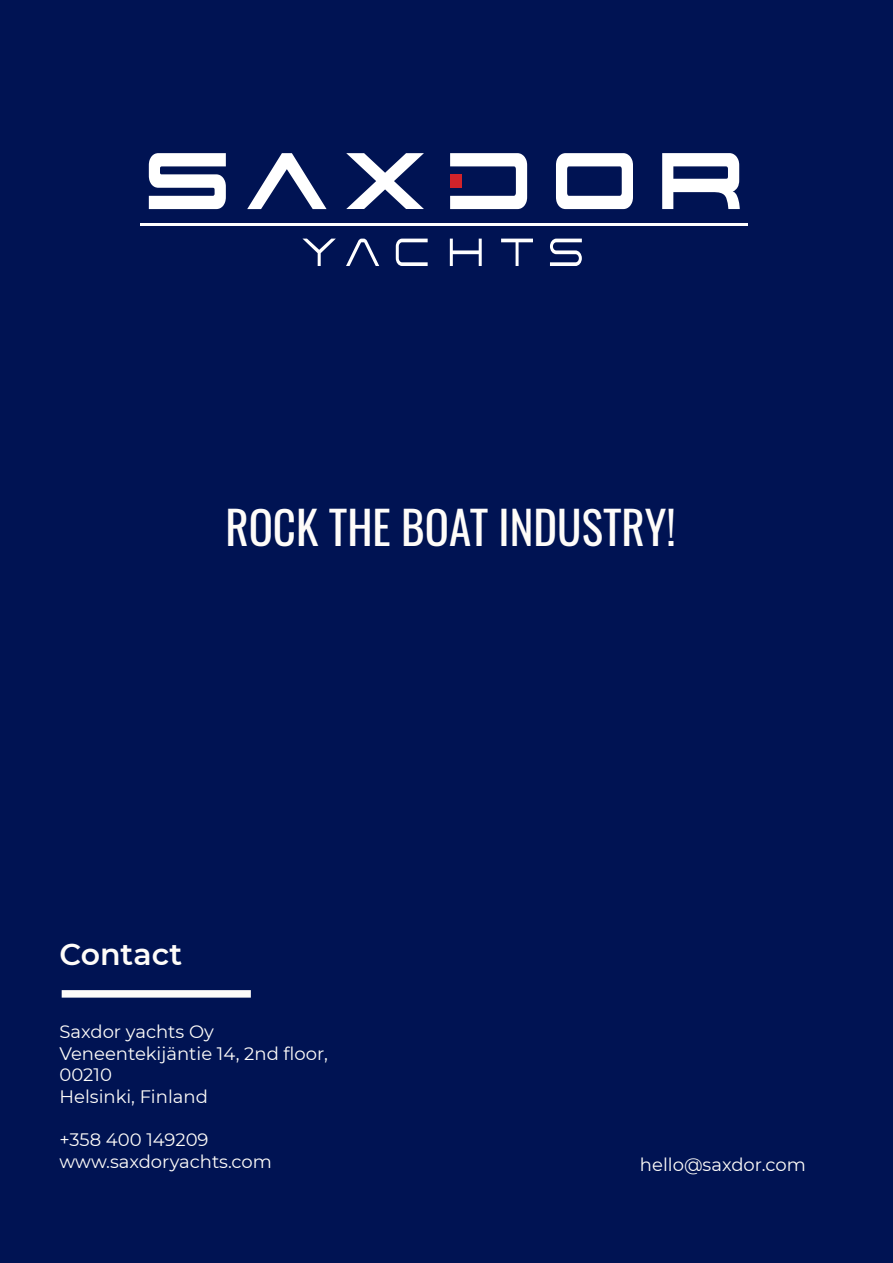
<style>
.page{position:relative;width:893px;height:1263px;background:#001353}
.page>*{position:absolute;margin:0;border:0;box-sizing:border-box;transform-origin:0 0}
.t1{font:45px "Oswald";color:#fefcf9}
.t2{font:600 30px "Montserrat";color:#fefcf9}
.t3{font:18px/21.6px "Montserrat";color:#fefcf9}
</style>
<div class="page">
<hr style="left:141px;top:223px;width:607px;height:2px;background:#fff">
<svg style="left:303px;top:239px;width:33px;height:27px"></svg>
<svg style="left:346px;top:239px;width:33px;height:27px"></svg>
<svg style="left:550px;top:239px;width:32px;height:27px"></svg>
<svg style="left:450px;top:239px;width:32px;height:27px"></svg>
<svg style="left:396px;top:239px;width:32px;height:27px"></svg>
<svg style="left:501px;top:239px;width:32px;height:27px"></svg>
<svg style="left:450px;top:153px;width:77px;height:56px"></svg>
<svg style="left:556px;top:153px;width:77px;height:56px"></svg>
<svg style="left:149px;top:153px;width:77px;height:56px"></svg>
<svg style="left:247px;top:153px;width:80px;height:56px"></svg>
<svg style="left:346px;top:153px;width:78px;height:56px"></svg>
<svg style="left:662px;top:153px;width:78px;height:56px"></svg>
<div style="left:62px;top:990px;width:189px;height:8px;background:#fefcf9"></div>
<h1 class="t1" style="left:225px;top:488px;width:452px">ROCK THE BOAT INDUSTRY!</h1>
<h2 class="t2" style="left:60px;top:933px;width:124px">Contact</h2>
<p class="t3" style="left:60px;top:1020px;width:270px">Saxdor yachts Oy<br>Veneentekijäntie 14, 2nd floor,<br>00210<br>Helsinki, Finland</p>
<p class="t3" style="left:60px;top:1128px;width:214px">+358 400 149209 www.saxdoryachts.com</p>
<p class="t3" style="left:640px;top:1153px;width:167px">hello@saxdor.com</p>
</div>
